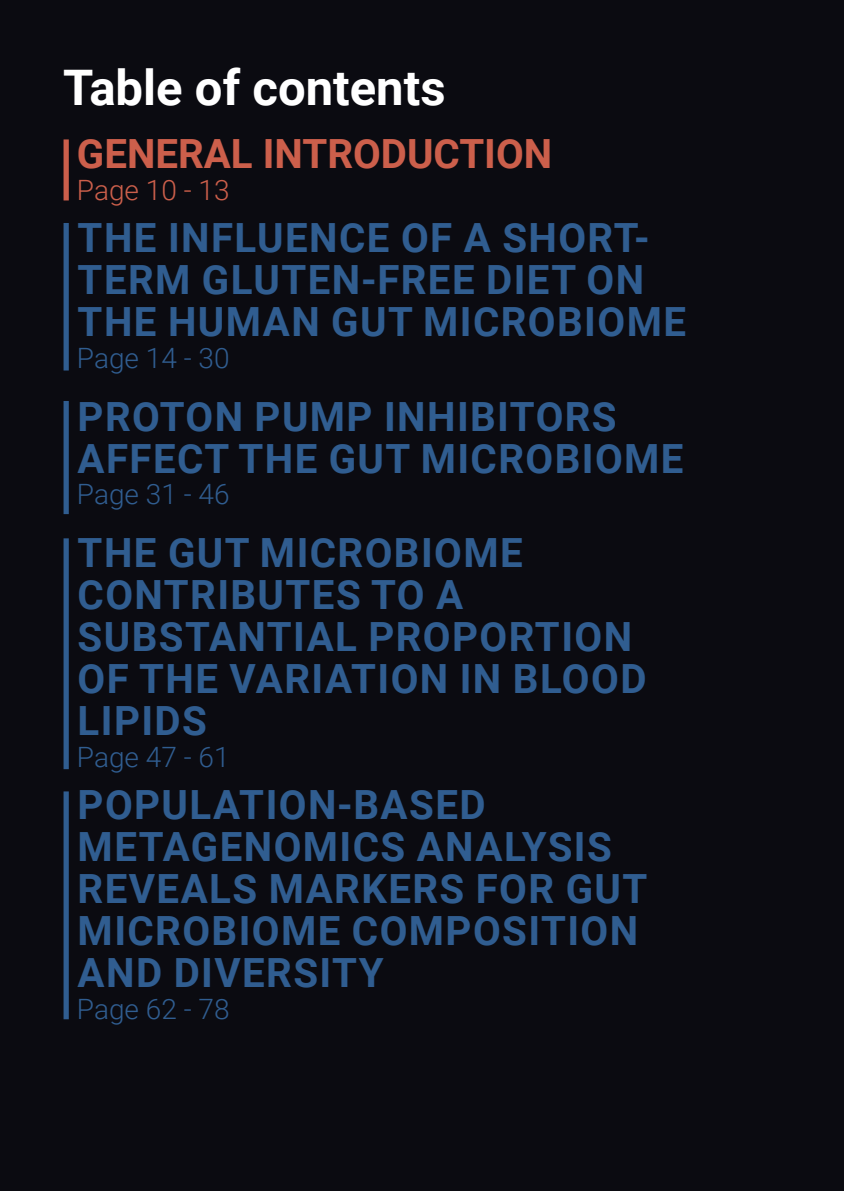
<style>
.page{position:relative;width:844px;height:1191px;background:#fff}
.page>*{position:absolute;margin:0;border:0;box-sizing:border-box;transform-origin:0 0}
.t1{font:700 49px "Roboto";color:#fff}
.t2{font:700 40.25px/42px "Roboto";letter-spacing:.035em;color:#305d90}
.t3{font:700 40.25px "Roboto";color:#cc5f4b}
.t4{font:300 28px "Roboto";color:#305d90}
.t5{font:300 28px "Roboto";color:#cc5f4b}
</style>
<div class="page">
<div style="left:0;top:0;width:843px;height:1191px;background:#0b0b11"></div>
<img style="left:843px;top:0;width:1px;height:1191px">
<div style="left:63px;top:139px;width:6px;height:61px;background:#cc5f4b"></div>
<div style="left:63px;top:223px;width:6px;height:147px;background:#305d90"></div>
<div style="left:63px;top:401px;width:6px;height:113px;background:#305d90"></div>
<div style="left:63px;top:538px;width:6px;height:231px;background:#305d90"></div>
<div style="left:63px;top:791px;width:6px;height:228px;background:#305d90"></div>
<p class="t1" style="left:63px;top:53px;width:384px">Table of contents</p>
<p class="t3" style="left:77px;top:125px;width:476px">GENERAL INTRODUCTION</p>
<p class="t5" style="left:77px;top:170px;width:154px">Page 10 - 13</p>
<p class="t2" style="left:78px;top:215px;width:609px">THE INFLUENCE OF A SHORT-<br>TERM GLUTEN-FREE DIET ON<br>THE HUMAN GUT MICROBIOME</p>
<p class="t4" style="left:77px;top:338px;width:154px">Page 14 - 30</p>
<p class="t2" style="left:78px;top:394px;width:607px">PROTON PUMP INHIBITORS<br>AFFECT THE GUT MICROBIOME</p>
<p class="t4" style="left:77px;top:474px;width:154px">Page 31 - 46</p>
<p class="t2" style="left:78px;top:530px;width:570px">THE GUT MICROBIOME<br>CONTRIBUTES TO A<br>SUBSTANTIAL PROPORTION<br>OF THE VARIATION IN BLOOD<br>LIPIDS</p>
<p class="t4" style="left:77px;top:737px;width:154px">Page 47 - 61</p>
<p class="t2" style="left:78px;top:782px;width:571px">POPULATION-BASED<br>METAGENOMICS ANALYSIS<br>REVEALS MARKERS FOR GUT<br>MICROBIOME COMPOSITION<br>AND DIVERSITY</p>
<p class="t4" style="left:77px;top:989px;width:154px">Page 62 - 78</p>
</div>
